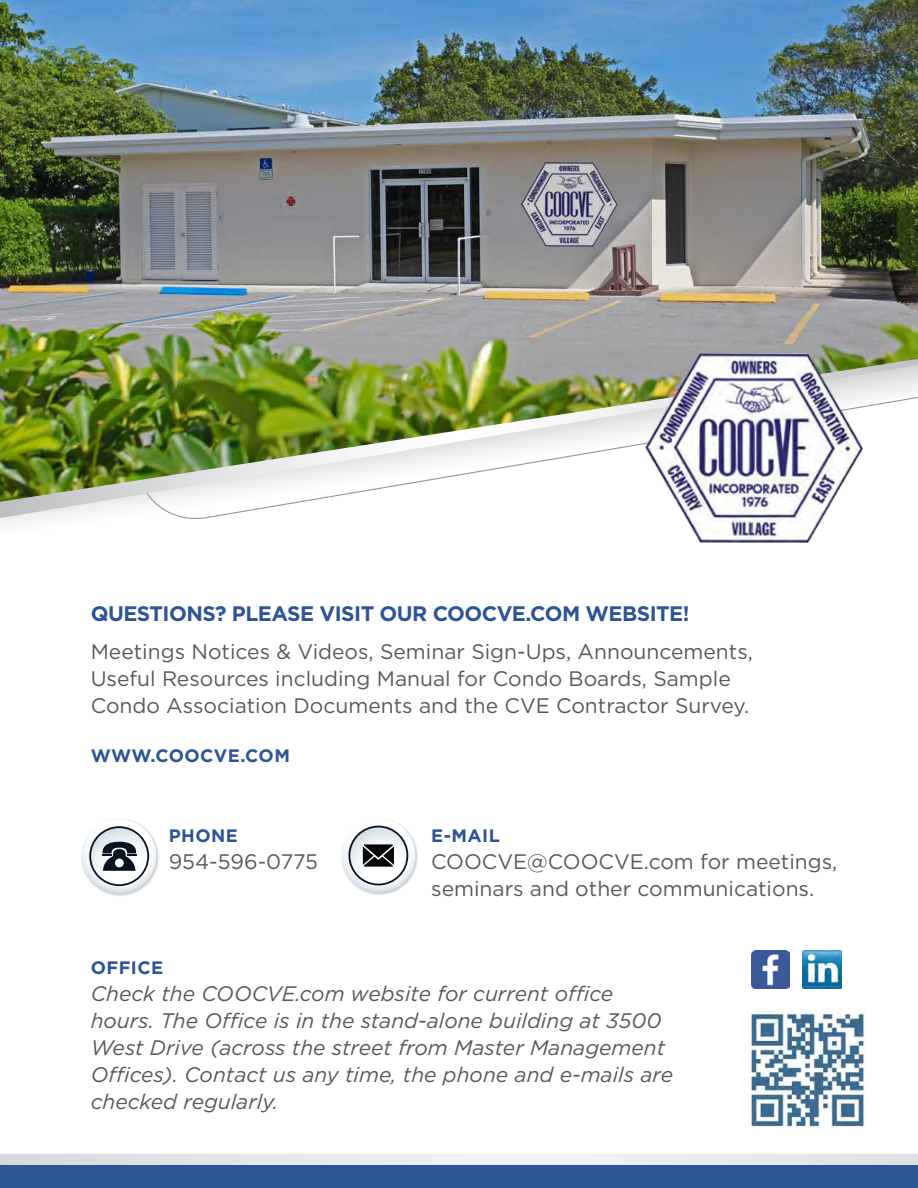
<style>
.page{position:relative;width:918px;height:1188px;background:#fff}
.page>*{position:absolute;margin:0;border:0;box-sizing:border-box;transform-origin:0 0}
.t1{font:21px/27px "Gotham";color:#58595b}
.t2{font:italic 21px/27px "Gotham";color:#58595b}
.t3{font:700 21px "Gotham";letter-spacing:-.025em;color:#2d5595}
.t4{font:700 18px "Gotham";letter-spacing:.025em;color:#2d5595}
.t5{font:900 13.65px "Roboto";color:#000}
</style>
<div class="page">
<svg style="left:0;top:502px;width:302px;height:16px"></svg>
<img style="left:0;top:0;width:918px;height:502px">
<svg style="left:0;top:1154px;width:918px;height:11px"></svg>
<img style="left:752px;top:950px;width:38px;height:39px">
<img style="left:803px;top:950px;width:38px;height:39px">
<img style="left:645px;top:354px;width:218px;height:188px">
<div style="left:0;top:1165px;width:918px;height:23px;background:#2d5595"></div>
<img style="left:81px;top:819px;width:78px;height:77px">
<svg style="left:82px;top:820px;width:74px;height:73px"></svg>
<div style="left:113px;top:849px;width:13px;height:18px;background:#0a1321;border-radius:50%"></div>
<div style="left:115px;top:859px;width:9px;height:8px;background:#fafdfc;border-radius:50%"></div>
<img style="left:366px;top:843px;width:52px;height:52px">
<svg style="left:341px;top:820px;width:74px;height:72px"></svg>
<img style="left:749px;top:1011px;width:117px;height:117px">
<p class="t3" style="left:91px;top:600px;width:600px">QUESTIONS? PLEASE VISIT OUR COOCVE.COM WEBSITE!</p>
<p class="t1" style="left:91px;top:637px;width:664px">Meetings Notices &amp; Videos, Seminar Sign-Ups, Announcements,<br>Useful Resources including Manual for Condo Boards, Sample<br>Condo Association Documents and the CVE Contractor Survey.</p>
<p class="t4" style="left:91px;top:743px;width:201px">WWW.COOCVE.COM</p>
<p class="t4" style="left:169px;top:824px;width:71px">PHONE</p>
<p class="t1" style="left:169px;top:848px;width:151px">954-596-0775</p>
<p class="t4" style="left:431px;top:824px;width:70px">E-MAIL</p>
<p class="t1" style="left:431px;top:848px;width:408px">COOCVE@COOCVE.com for meetings, seminars and other communications.</p>
<p class="t4" style="left:91px;top:956px;width:74px">OFFICE</p>
<p class="t2" style="left:91px;top:980px;width:584px">Check the COOCVE.com website for current office hours. The Office is in the stand-alone building at 3500<br>West Drive (across the street from Master Management Offices). Contact us any time, the phone and e-mails are checked regularly.</p>
<p class="t5" style="left:313px;top:1059px;width:17px">24</p>
<p class="t5" style="left:371px;top:1059px;width:17px">24</p>
</div>
